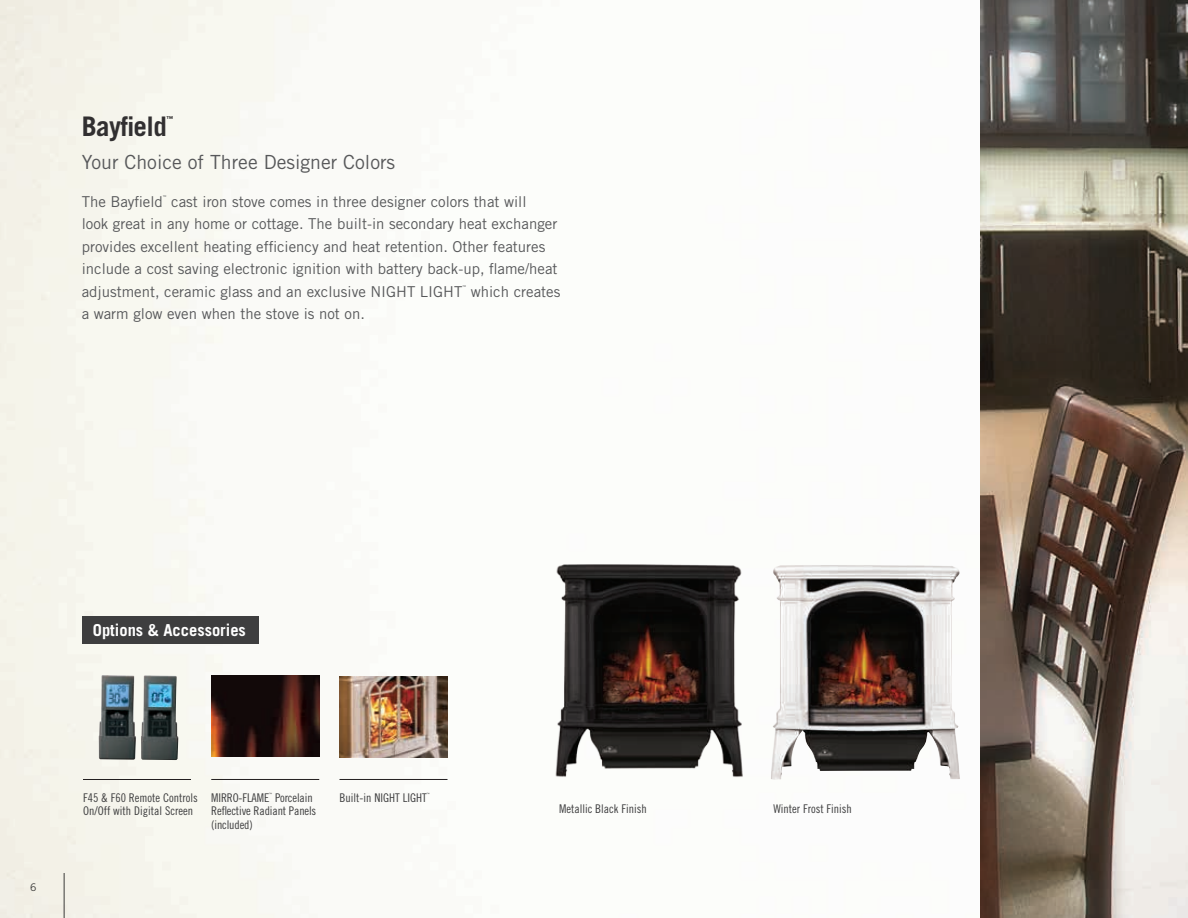
<style>
.page{position:relative;width:1188px;height:918px;background:#fff}
.page>*{position:absolute;margin:0;border:0;box-sizing:border-box;transform-origin:0 0}
.t1{font:700 27px "Trade Gothic LT Std";letter-spacing:-.02em;color:#312f30}
.t2{font:19.5px "Trade Gothic LT Std";color:#57585a}
.t3{font:700 16.5px "Trade Gothic LT Std";color:#fff}
.t4{font:15px/22.5px "Trade Gothic LT Std";color:#57585a}
.t5{font:12px/13.5px "Trade Gothic LT Std Cn 18";color:#3e3e3f}
.t6{font:10.5px "Trade Gothic LT Std";color:#3e3e3f}
.t7{font:700 6.75px "Trade Gothic LT Std";color:#312f30}
.t8{font:3.75px "Trade Gothic LT Std";color:#57585a}
.t9{font:3px "Trade Gothic LT Std Cn 18";color:#3e3e3f}
</style>
<div class="page">
<img style="left:0;top:0;width:960px;height:918px">
<img style="left:554px;top:565px;width:189px;height:215px">
<img style="left:980px;top:0;width:208px;height:918px">
<img style="left:771px;top:565px;width:146px;height:215px">
<div style="left:82px;top:617px;width:177px;height:27px;background:#3e3e3f"></div>
<img style="left:99px;top:675px;width:37px;height:85px">
<img style="left:141px;top:675px;width:37px;height:85px">
<img style="left:211px;top:676px;width:108px;height:81px">
<img style="left:340px;top:677px;width:108px;height:81px">
<hr style="left:83px;top:779px;width:108px;height:1px;background:#231f20">
<hr style="left:211px;top:779px;width:108px;height:1px;background:#231f20">
<hr style="left:340px;top:779px;width:108px;height:1px;background:#231f20">
<h1 class="t1" style="left:82px;top:110px;width:87px">Bayfield</h1>
<p class="t7" style="left:166px;top:114px;width:8px">™</p>
<h2 class="t2" style="left:82px;top:150px;width:315px">Your Choice of Three Designer Colors</h2>
<p class="t4" style="left:82px;top:190px;width:83px">The Bayfield</p>
<p class="t8" style="left:163px;top:195px;width:5px">™</p>
<p class="t4" style="left:82px;top:190px;width:477px;text-indent:90px">cast iron stove comes in three designer colors that will<br>look great in any home or cottage. The built-in secondary heat exchanger provides excellent heating efficiency and heat retention. Other features include a cost saving electronic ignition with battery back-up, flame/heat adjustment, ceramic glass and an exclusive NIGHT LIGHT</p>
<p class="t8" style="left:462px;top:285px;width:5px">™</p>
<p class="t4" style="left:471px;top:280px;width:91px">which creates</p>
<p class="t4" style="left:82px;top:302px;width:285px">a warm glow even when the stove is not on.</p>
<p class="t3" style="left:93px;top:620px;width:155px">Options &amp; Accessories</p>
<p class="t6" style="left:30px;top:880px;width:8px">6</p>
<p class="t5" style="left:83px;top:790px;width:116px">F45 &amp; F60 Remote Controls<br>On/Off with Digital Screen</p>
<p class="t5" style="left:211px;top:790px;width:60px">MIRRO-FLAME</p>
<p class="t9" style="left:269px;top:792px;width:4px">™</p>
<p class="t5" style="left:211px;top:790px;width:107px;text-indent:64px">Porcelain<br>Reflective Radiant Panels (included)</p>
<p class="t5" style="left:340px;top:790px;width:89px">Built-in NIGHT LIGHT</p>
<p class="t9" style="left:427px;top:792px;width:4px">™</p>
<p class="t5" style="left:559px;top:802px;width:89px">Metallic Black Finish</p>
<p class="t5" style="left:773px;top:802px;width:80px">Winter Frost Finish</p>
</div>
